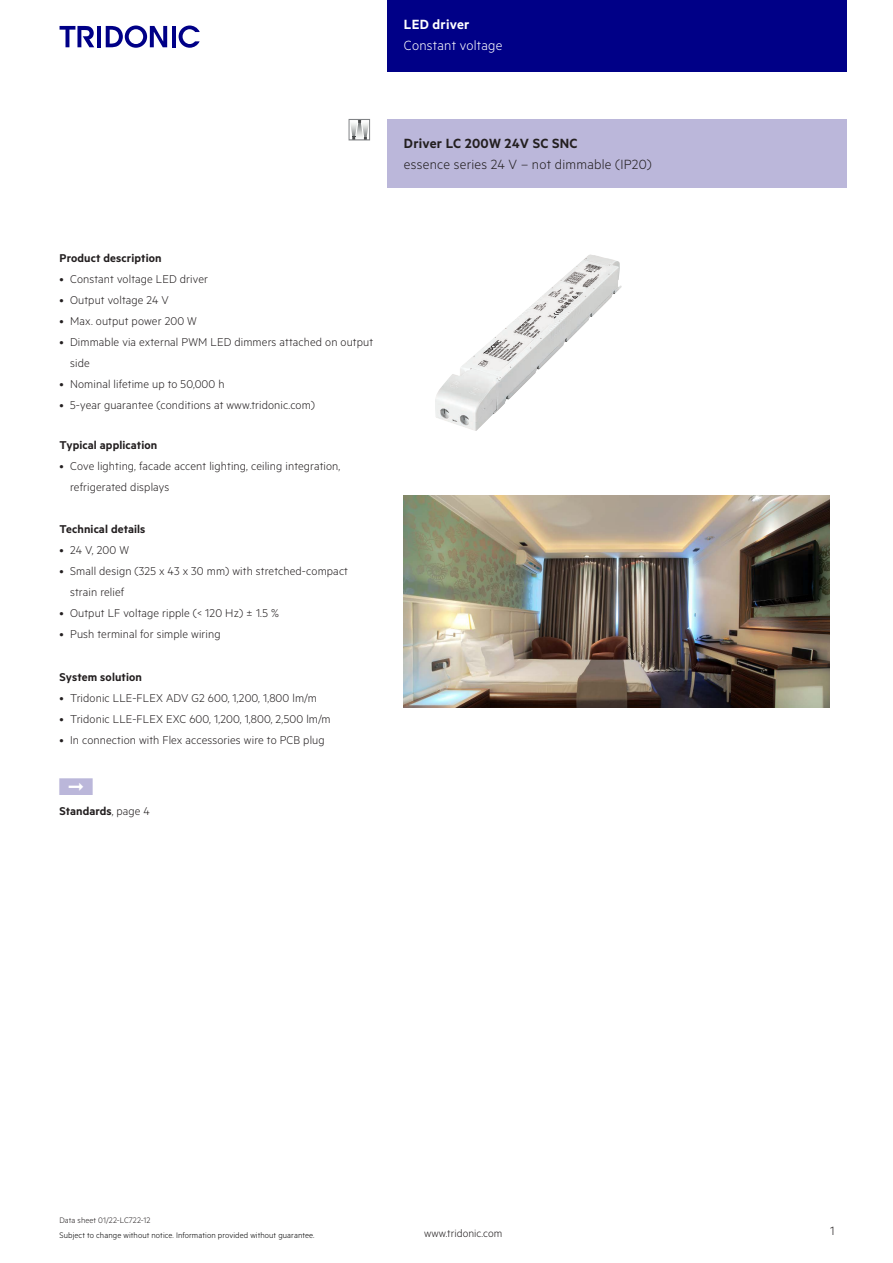
<style>
.page{position:relative;width:893px;height:1263px;background:#fff}
.page>*{position:absolute;margin:0;border:0;box-sizing:border-box;transform-origin:0 0}
.t1{font:15px "Tridonic Metric Print Light";letter-spacing:.015em;color:#231f20}
.t2{font:15px "Tridonic Metric Print Semi";letter-spacing:.015em;color:#231f20}
.t3{font:15px "Tridonic Metric Print Light";letter-spacing:.015em;color:#fff}
.t4{font:15px "Tridonic Metric Print Semi";letter-spacing:.015em;color:#fff}
.t5{font:13.5px "Tridonic Metric Print Light";color:#231f20}
.t6{font:12.75px/21px "Tridonic Metric Print Light";letter-spacing:.01em;color:#231f20}
.t7{font:12.75px "Tridonic Metric Print Semi";letter-spacing:.01em;color:#231f20}
.t8{font:12px "Tridonic Metric Print Light";letter-spacing:.005em;color:#231f20}
.t9{font:9px "Tridonic Metric Print Light";letter-spacing:.01em;color:#000}
.t10{font:9px "Tridonic Metric Print Light";letter-spacing:.005em;color:#231f20}
.s1{font-family:"Tridonic Metric Print Light"}
</style>
<div class="page">
<div style="left:387px;top:0;width:459px;height:72px;background:#000087"></div>
<hr style="left:97px;top:26px;width:4px;height:21px;background:#000087">
<svg style="left:106px;top:26px;width:61px;height:22px"></svg>
<hr style="left:172px;top:26px;width:3px;height:21px;background:#000087">
<svg style="left:179px;top:26px;width:21px;height:22px"></svg>
<svg style="left:60px;top:26px;width:34px;height:21px"></svg>
<div style="left:387px;top:119px;width:459px;height:68px;background:#bbb7da"></div>
<img style="left:435px;top:255px;width:187px;height:176px">
<img style="left:404px;top:495px;width:425px;height:213px">
<svg style="left:351px;top:121px;width:16px;height:17px"></svg>
<img style="left:362px;top:121px;width:5px;height:16px">
<div style="left:349px;top:119px;width:21px;height:21px;border:1px solid #808285"></div>
<p class="t4" style="left:404px;top:15px;width:67px">LED driver</p>
<p class="t3" style="left:404px;top:37px;width:100px">Constant voltage</p>
<p class="t2" style="left:404px;top:134px;width:175px">Driver LC 200W 24V SC SNC</p>
<p class="t1" style="left:404px;top:156px;width:249px">essence series 24 V – not dimmable (IP20)</p>
<p class="t7" style="left:60px;top:250px;width:104px">Product description</p>
<p class="t6" style="left:60px;top:268px;width:150px">• Constant voltage LED driver</p>
<p class="t6" style="left:60px;top:289px;width:111px">• Output voltage 24 V</p>
<p class="t6" style="left:60px;top:310px;width:139px">• Max. output power 200 W</p>
<p class="t6" style="left:70px;top:331px;width:305px;text-indent:-11px">• Dimmable via external PWM LED dimmers attached on output side</p>
<p class="t6" style="left:60px;top:373px;width:167px">• Nominal lifetime up to 50,000 h</p>
<p class="t6" style="left:60px;top:394px;width:257px">• 5-year guarantee (conditions at www.tridonic.com)</p>
<p class="t7" style="left:60px;top:437px;width:99px">Typical application</p>
<p class="t6" style="left:70px;top:455px;width:272px;text-indent:-11px">• Cove lighting, facade accent lighting, ceiling integration, refrigerated displays</p>
<p class="t7" style="left:60px;top:522px;width:87px">Technical details</p>
<p class="t6" style="left:60px;top:539px;width:71px">• 24 V, 200 W</p>
<p class="t6" style="left:70px;top:560px;width:279px;text-indent:-11px">• Small design (325 x 43 x 30 mm) with stretched-compact strain relief</p>
<p class="t6" style="left:60px;top:602px;width:221px">• Output LF voltage ripple (&lt; 120 Hz) 1.5 %</p>
<p class="t6" style="left:60px;top:623px;width:163px">• Push terminal for simple wiring</p>
<p class="t7" style="left:60px;top:669px;width:84px">System solution</p>
<p class="t6" style="left:60px;top:687px;width:259px">• Tridonic LLE-FLEX ADV G2 600, 1,200, 1,800 lm/m</p>
<p class="t6" style="left:60px;top:708px;width:273px">• Tridonic LLE-FLEX EXC 600, 1,200, 1,800, 2,500 lm/m</p>
<p class="t6" style="left:60px;top:729px;width:267px">• In connection with Flex accessories wire to PCB plug</p>
<p class="t7" style="left:60px;top:803px;width:92px">Standards<span class="s1">, page 4</span></p>
<p class="t10" style="left:60px;top:1215px;width:93px">Data sheet 01/22-LC722-12</p>
<p class="t9" style="left:60px;top:1229px;width:257px">Subject to change without notice. Information provided without guarantee.</p>
<p class="t8" style="left:424px;top:1227px;width:80px">www.tridonic.com</p>
<p class="t5" style="left:830px;top:1223px;width:6px">1</p>
</div>
